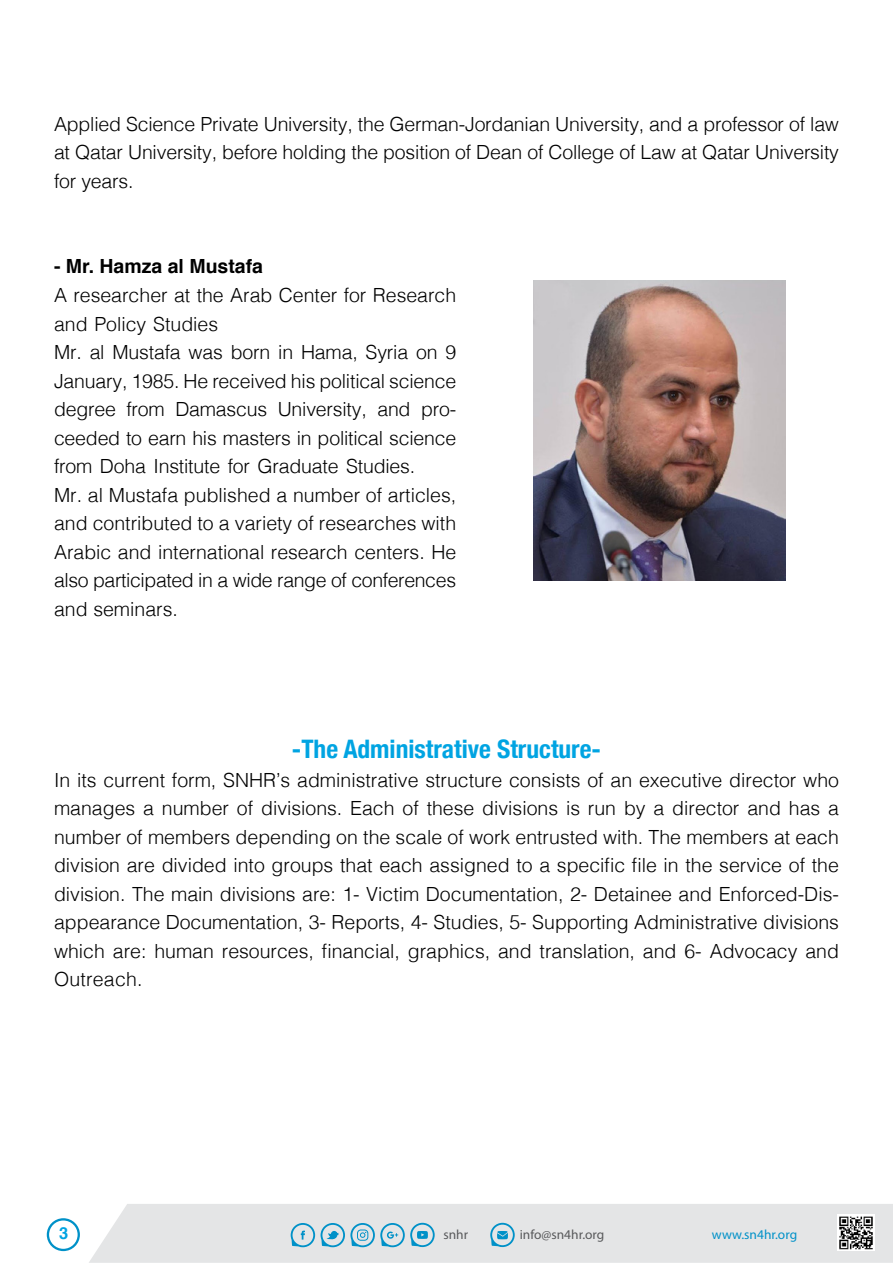
<style>
.page{position:relative;width:893px;height:1263px;background:#fff}
.page>*{position:absolute;margin:0;border:0;box-sizing:border-box;transform-origin:0 0}
.t1{font:700 condensed 25.5px "Helvetica Neue";color:#00a4e2}
.t2{font:300 19.5px/28.5px "Helvetica";letter-spacing:-.01em;color:#000;text-align:justify}
.t3{font:700 19.5px "Helvetica";color:#000}
.t4{font:700 16.5px "Helvetica";color:#00a4e2}
.t5{font:13.35px "Myriad Pro";color:#58595b}
.t6{font:13.35px "Myriad Pro";color:#0091c8}
</style>
<div class="page">
<div style="left:89px;top:1204px;width:804px;height:59px;background:#e4e5e6"></div>
<svg style="left:291px;top:1223px;width:24px;height:24px"></svg>
<svg style="left:321px;top:1223px;width:114px;height:24px;background:#a1ccdd"></svg>
<svg style="left:490px;top:1223px;width:25px;height:24px"></svg>
<img style="left:837px;top:1214px;width:37px;height:37px">
<svg style="left:47px;top:1218px;width:33px;height:33px"></svg>
<img style="left:533px;top:281px;width:253px;height:299px">
<p class="t2" style="left:54px;top:112px;width:786px">Applied Science Private University, the German-Jordanian University, and a professor of law at Qatar University, before holding the position of Dean of College of Law at Qatar University for years.</p>
<p class="t3" style="left:54px;top:259px;width:211px">- Mr. Hamza al Mustafa</p>
<p class="t2" style="left:54px;top:283px;width:404px;text-align:left">A researcher at the Arab Center for Research and Policy Studies<br>Mr. al Mustafa was born in Hama, Syria on 9<br>January, 1985. He received his political science degree from Damascus University, and pro&shy;ceeded to earn his masters in political science from Doha Institute for Graduate Studies.<br>Mr. al Mustafa published a number of articles, and contributed to a variety of researches with Arabic and international research centers. He also participated in a wide range of conferences and seminars.</p>
<h1 class="t1" style="left:292px;top:739px;width:311px">-The Administrative Structure-</h1>
<p class="t2" style="left:54px;top:767px;width:786px">In its current form, SNHR’s administrative structure consists of an executive director who manages a number of divisions. Each of these divisions is run by a director and has a number of members depending on the scale of work entrusted with. The members at each division are divided into groups that each assigned to a specific file in the service of the division. The main divisions are: 1- Victim Documentation, 2- Detainee and Enforced-Dis&shy;appearance Documentation, 3- Reports, 4- Studies, 5- Supporting Administrative divisions which are: human resources, financial, graphics, and translation, and 6- Advocacy and Outreach.</p>
<p class="t4" style="left:59px;top:1227px;width:11px">3</p>
<p class="t5" style="left:443px;top:1230px;width:26px">snhr</p>
<p class="t5" style="left:520px;top:1230px;width:86px">info@sn4hr.org</p>
<p class="t6" style="left:712px;top:1229px;width:87px">www.sn4hr.org</p>
</div>
